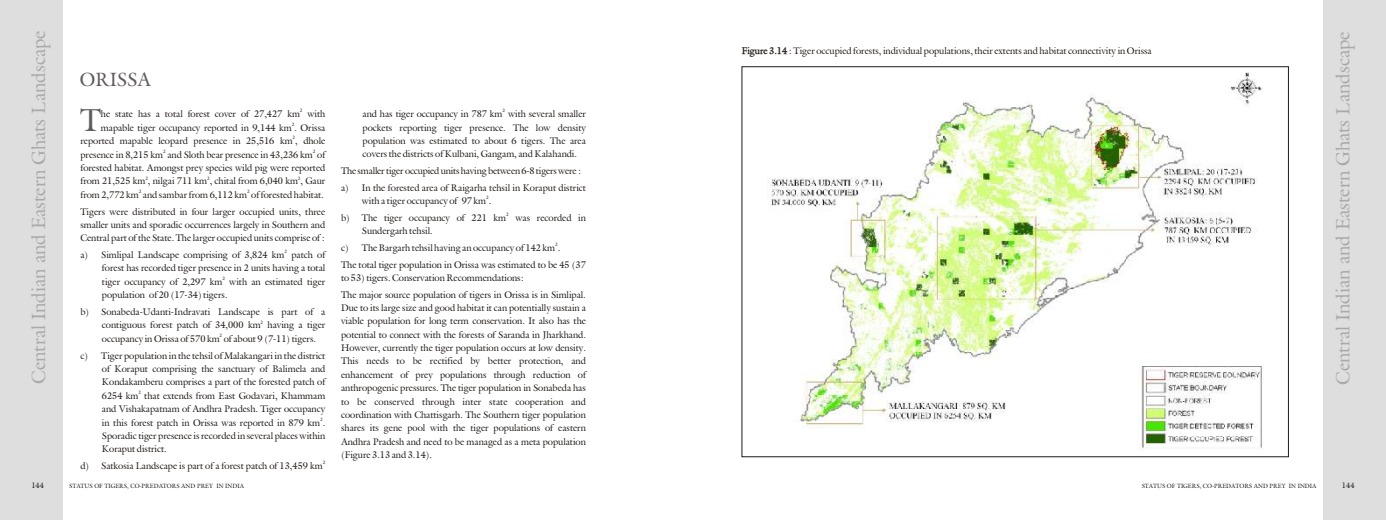
<style>
.page{position:relative;width:1386px;height:520px;background:#fff}
.page>*{position:absolute;margin:0;border:0;box-sizing:border-box;transform-origin:0 0}
.t1{font:31.94px "Galant";color:#615c5c}
.t2{font:19.25px "Galant";color:#aba8a8}
.t3{font:19.25px "Galant";color:#615c5c}
.t4{font:9.62px/13.4px "Galant";color:#1f1a17}
.t5{font:7.88px "Galant";color:#1f1a17}
.t6{font:6.12px "Galant";color:#1f1a17}
.t7{font:4.81px "Galant";color:#1f1a17}
.s1{font-weight:700}
</style>
<div class="page">
<div style="left:1323px;top:0;width:63px;height:520px;background:#dedede"></div>
<div style="left:0;top:0;width:63px;height:520px;background:#dedede"></div>
<img style="left:767px;top:72px;width:496px;height:378px">
<h2 class="t2" style="left:26px;top:383px;width:354px;rotate:-90deg">Central Indian and Eastern Ghats Landscape</h2>
<h2 class="t2" style="left:1331px;top:384px;width:354px;rotate:-90deg">Central Indian and Eastern Ghats Landscape</h2>
<p class="t4" style="left:742px;top:44px;width:412px"><span class="s1">Figure 3.14</span> : Tiger occupied forests, individual populations, their extents and habitat connectivity in Orissa</p>
<h2 class="t3" style="left:80px;top:67px;width:73px">ORISSA</h2>
<h1 class="t1" style="left:80px;top:99px;width:22px">T</h1>
<p class="t7" style="left:300px;top:108px;width:4px">2</p>
<p class="t7" style="left:503px;top:108px;width:4px">2</p>
<p class="t4" style="left:101px;top:107px;width:226px">he state has a total forest cover of 27,427 km with</p>
<p class="t4" style="left:363px;top:107px;width:225px">and has tiger occupancy in 787 km with several smaller</p>
<p class="t7" style="left:292px;top:121px;width:4px">2</p>
<p class="t4" style="left:101px;top:121px;width:226px">mapable tiger occupancy reported in 9,144 km . Orissa</p>
<p class="t4" style="left:363px;top:120px;width:225px">pockets reporting tiger presence. The low density</p>
<p class="t7" style="left:293px;top:135px;width:4px">2</p>
<p class="t4" style="left:80px;top:134px;width:246px">reported mapable leopard presence in 25,516 km , dhole</p>
<p class="t4" style="left:363px;top:134px;width:225px">population was estimated to about 6 tigers. The area</p>
<p class="t7" style="left:163px;top:148px;width:4px">2</p>
<p class="t7" style="left:313px;top:148px;width:4px">2</p>
<p class="t4" style="left:80px;top:147px;width:246px">presence in 8,215 km and Sloth bear presence in 43,236 km of</p>
<p class="t4" style="left:363px;top:147px;width:216px">covers the districts of Kulbani, Gangam, and Kalahandi.</p>
<p class="t4" style="left:80px;top:161px;width:246px">forested habitat. Amongst prey species wild pig were reported</p>
<p class="t4" style="left:341px;top:164px;width:242px">The smaller tiger occupied units having between 6-8 tigers were :</p>
<p class="t7" style="left:145px;top:175px;width:4px">2</p>
<p class="t7" style="left:207px;top:175px;width:4px">2</p>
<p class="t7" style="left:298px;top:175px;width:4px">2</p>
<p class="t4" style="left:80px;top:174px;width:246px">from 21,525 km , nilgai 711 km , chital from 6,040 km , Gaur</p>
<p class="t4" style="left:341px;top:180px;width:246px">a) In the forested area of Raigarha tehsil in Koraput district</p>
<p class="t7" style="left:139px;top:188px;width:4px">2</p>
<p class="t7" style="left:247px;top:188px;width:4px">2</p>
<p class="t4" style="left:80px;top:188px;width:245px">from 2,772 km and sambar from 6,112 km of forested habitat.</p>
<p class="t7" style="left:486px;top:194px;width:4px">2</p>
<p class="t4" style="left:362px;top:194px;width:131px">with a tiger occupancy of 97 km .</p>
<p class="t4" style="left:80px;top:204px;width:246px">Tigers were distributed in four larger occupied units, three</p>
<p class="t7" style="left:506px;top:211px;width:4px">2</p>
<p class="t4" style="left:341px;top:211px;width:246px">b) The tiger occupancy of 221 km was recorded in</p>
<p class="t4" style="left:80px;top:218px;width:246px">smaller units and sporadic occurrences largely in Southern and</p>
<p class="t4" style="left:362px;top:224px;width:72px">Sundergarh tehsil.</p>
<p class="t4" style="left:80px;top:231px;width:246px">Central part of the State. The larger occupied units comprise of :</p>
<p class="t7" style="left:555px;top:241px;width:4px">2</p>
<p class="t4" style="left:341px;top:241px;width:221px">c) The Bargarh tehsil having an occupancy of 142 km .</p>
<p class="t7" style="left:285px;top:248px;width:4px">2</p>
<p class="t4" style="left:80px;top:248px;width:246px">a) Simlipal Landscape comprising of 3,824 km patch of</p>
<p class="t4" style="left:341px;top:257px;width:246px">The total tiger population in Orissa was estimated to be 45 (37</p>
<p class="t4" style="left:102px;top:261px;width:225px">forest has recorded tiger presence in 2 units having a total</p>
<p class="t7" style="left:222px;top:275px;width:4px">2</p>
<p class="t4" style="left:341px;top:271px;width:184px">to 53) tigers. Conservation Recommendations:</p>
<p class="t4" style="left:102px;top:275px;width:225px">tiger occupancy of 2,297 km with an estimated tiger population of 20 (17-34) tigers.</p>
<p class="t4" style="left:341px;top:287px;width:246px">The major source population of tigers in Orissa is in Simlipal.<br>Due to its large size and good habitat it can potentially sustain a</p>
<p class="t4" style="left:80px;top:305px;width:246px">b) Sonabeda-Udanti-Indravati Landscape is part of a</p>
<p class="t7" style="left:261px;top:319px;width:4px">2</p>
<p class="t4" style="left:341px;top:314px;width:246px">viable population for long term conservation. It also has the</p>
<p class="t4" style="left:102px;top:318px;width:225px">contiguous forest patch of 34,000 km having a tiger</p>
<p class="t7" style="left:220px;top:332px;width:4px">2</p>
<p class="t4" style="left:341px;top:328px;width:246px">potential to connect with the forests of Saranda in Jharkhand.</p>
<p class="t4" style="left:102px;top:332px;width:216px">occupancy in Orissa of 570 km of about 9 (7-11) tigers.</p>
<p class="t4" style="left:341px;top:341px;width:246px">However, currently the tiger population occurs at low density.</p>
<p class="t4" style="left:80px;top:348px;width:246px">c) Tiger population in the tehsil of Malakangari in the district</p>
<p class="t4" style="left:341px;top:354px;width:246px">This needs to be rectified by better protection, and</p>
<p class="t4" style="left:102px;top:362px;width:225px">of Koraput comprising the sanctuary of Balimela and</p>
<p class="t4" style="left:341px;top:368px;width:246px">enhancement of prey populations through reduction of</p>
<p class="t4" style="left:102px;top:375px;width:225px">Kondakamberu comprises a part of the forested patch of</p>
<p class="t4" style="left:341px;top:381px;width:246px">anthropogenic pressures. The tiger population in Sonabeda has</p>
<p class="t7" style="left:138px;top:389px;width:4px">2</p>
<p class="t4" style="left:102px;top:389px;width:225px">6254 km that extends from East Godavari, Khammam</p>
<p class="t4" style="left:341px;top:394px;width:246px">to be conserved through inter state cooperation and</p>
<p class="t4" style="left:102px;top:402px;width:225px">and Vishakapatnam of Andhra Pradesh. Tiger occupancy</p>
<p class="t4" style="left:341px;top:408px;width:246px">coordination with Chattisgarh. The Southern tiger population</p>
<p class="t7" style="left:320px;top:416px;width:4px">2</p>
<p class="t4" style="left:102px;top:415px;width:225px">in this forest patch in Orissa was reported in 879 km .</p>
<p class="t4" style="left:341px;top:421px;width:246px">shares its gene pool with the tiger populations of eastern</p>
<p class="t4" style="left:102px;top:429px;width:225px">Sporadic tiger presence is recorded in several places within</p>
<p class="t4" style="left:341px;top:434px;width:246px">Andhra Pradesh and need to be managed as a meta population</p>
<p class="t4" style="left:102px;top:442px;width:66px">Koraput district.</p>
<p class="t4" style="left:341px;top:448px;width:93px">(Figure 3.13 and 3.14).</p>
<p class="t7" style="left:323px;top:459px;width:4px">2</p>
<p class="t4" style="left:80px;top:459px;width:244px">d) Satkosia Landscape is part of a forest patch of 13,459 km</p>
<p class="t5" style="left:31px;top:480px;width:14px">144</p>
<p class="t6" style="left:69px;top:481px;width:176px">STATUS OF TIGERS, CO-PREDATORS AND PREY IN INDIA</p>
<p class="t6" style="left:1142px;top:481px;width:176px">STATUS OF TIGERS, CO-PREDATORS AND PREY IN INDIA</p>
<p class="t5" style="left:1342px;top:480px;width:14px">144</p>
</div>
